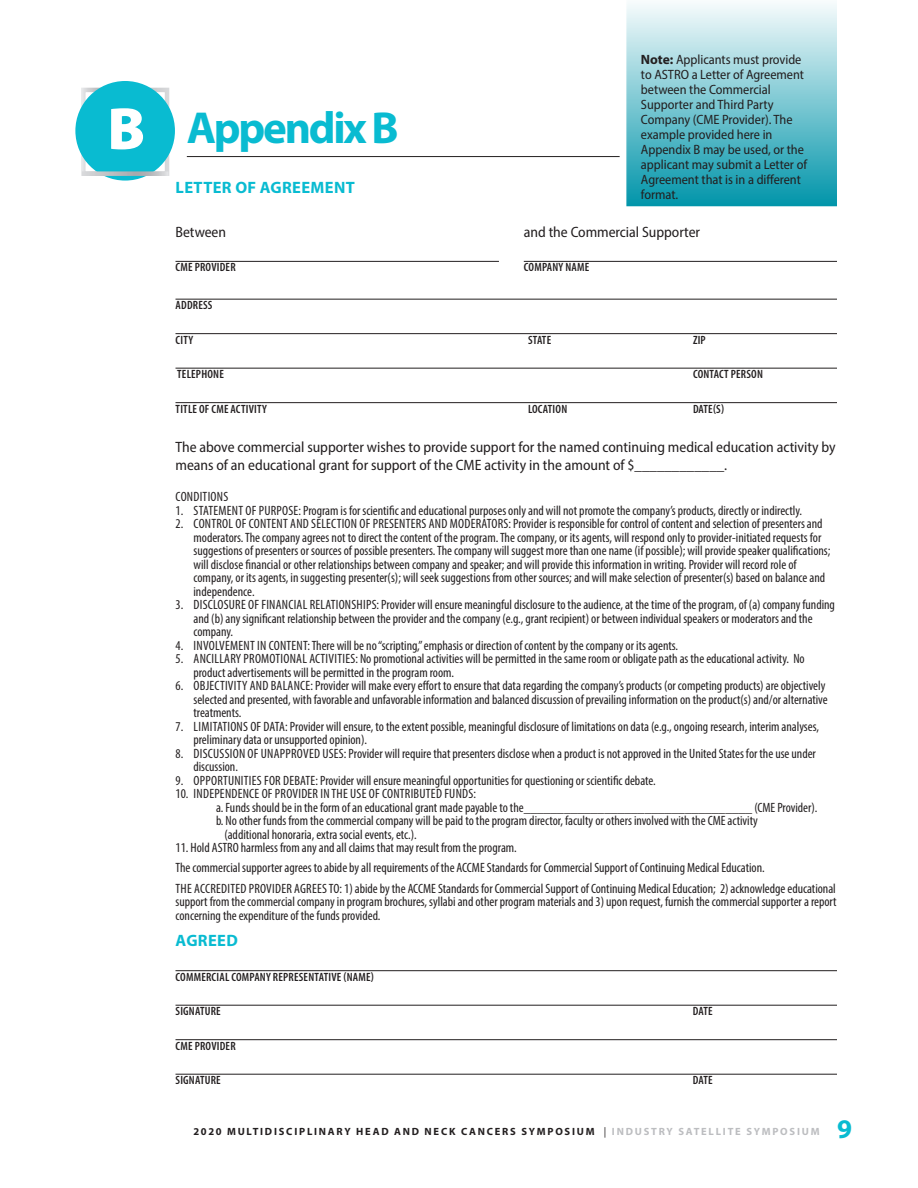
<style>
.page{position:relative;width:918px;height:1188px;background:#fff}
.page>*{position:absolute;margin:0;border:0;box-sizing:border-box;transform-origin:0 0}
.t1{font:900 60px "Myriad Pro";color:#fff}
.Large-Title{font:700 45px "Myriad Pro";letter-spacing:-.05em;color:#09bbd1}
.t2{font:700 27px "Myriad Pro";color:#09bbd1}
.form_all_caps{font:700 16.5px "Myriad Pro";letter-spacing:.02em;color:#09bbd1}
.form_text{font:700 16.5px "Myriad Pro";letter-spacing:.02em;color:#09bbd1}
.form_text-2{font:semi-condensed 15px/18px "Myriad Pro";color:#231f20}
.appendix_B_tiny_text{font:condensed 13.5px/13.5px "Myriad Pro";color:#231f20}
.side_note{font:semi-condensed 13.5px/15px "Myriad Pro";color:#231f20}
.appendix_B_tiny_text-2{font:condensed 13.5px "Myriad Pro";letter-spacing:.02em;color:#231f20}
.form_text_with_line{font:600 condensed 12px "Myriad Pro";letter-spacing:.02em;color:#231f20}
.t3{font:700 10.5px "Myriad Pro";letter-spacing:.17em;color:#231f20}
.s1{font-weight:700;font-stretch:normal}
.s2{font-weight:400}
.s3{color:#bcbdc0}
</style>
<div class="page">
<div style="left:81px;top:88px;width:88px;height:88px;border:4px solid #fff"></div>
<div style="left:75px;top:81px;width:100px;height:100px;background:#09bbd1;border-radius:50%"></div>
<svg style="left:82px;top:171px;width:86px;height:5px"></svg>
<hr style="left:187px;top:156px;width:433px;height:1px;background:#231f20">
<svg style="left:626px;top:4px;width:211px;height:202px;background:#7ac7d2"></svg>
<hr style="left:524px;top:261px;width:313px;height:1px;background:#231f20">
<hr style="left:176px;top:261px;width:323px;height:1px;background:#231f20">
<hr style="left:176px;top:299px;width:661px;height:1px;background:#231f20">
<hr style="left:176px;top:333px;width:661px;height:1px;background:#231f20">
<hr style="left:176px;top:368px;width:661px;height:1px;background:#231f20">
<hr style="left:176px;top:402px;width:661px;height:1px;background:#231f20">
<hr style="left:176px;top:970px;width:661px;height:1px;background:#231f20">
<hr style="left:176px;top:1005px;width:661px;height:1px;background:#231f20">
<hr style="left:176px;top:1039px;width:661px;height:1px;background:#231f20">
<hr style="left:176px;top:1074px;width:661px;height:1px;background:#231f20">
<p class="t1" style="left:107px;top:89px;width:39px">B</p>
<p class="Large-Title" style="left:187px;top:98px;width:213px">Appendix B</p>
<p class="form_all_caps" style="left:176px;top:176px;width:181px">LETTER OF AGREEMENT</p>
<p class="side_note" style="left:641px;top:51px;width:165px"><span class="s1">Note:</span> Applicants must provide to ASTRO a Letter of Agreement between the Commercial<br>Supporter and Third Party<br>Company (CME Provider). The example provided here in<br>Appendix B may be used, or the</p>
<p class="side_note" style="left:641px;top:156px;width:168px">applicant may submit a Letter of<br>Agreement that is in a different format.</p>
<p class="form_text-2" style="left:524px;top:223px;width:178px">and the Commercial Supporter</p>
<p class="form_text_with_line" style="left:524px;top:260px;width:67px">COMPANY NAME</p>
<p class="form_text-2" style="left:176px;top:223px;width:52px">Between</p>
<p class="form_text_with_line" style="left:176px;top:260px;width:62px">CME PROVIDER</p>
<p class="form_text_with_line" style="left:176px;top:298px;width:38px">ADDRESS</p>
<p class="form_text_with_line" style="left:176px;top:332px;width:19px">CITY</p>
<p class="form_text_with_line" style="left:528px;top:332px;width:25px">STATE</p>
<p class="form_text_with_line" style="left:693px;top:332px;width:14px">ZIP</p>
<p class="form_text_with_line" style="left:177px;top:367px;width:48px">TELEPHONE</p>
<p class="form_text_with_line" style="left:693px;top:367px;width:71px">CONTACT PERSON</p>
<p class="form_text_with_line" style="left:176px;top:401px;width:93px">TITLE OF CME ACTIVITY</p>
<p class="form_text_with_line" style="left:528px;top:401px;width:41px">LOCATION</p>
<p class="form_text_with_line" style="left:693px;top:401px;width:33px">DATE(S)</p>
<p class="form_text-2" style="left:176px;top:438px;width:662px">The above commercial supporter wishes to provide support for the named continuing medical education activity by means of an educational grant for support of the CME activity in the amount of $____________.</p>
<p class="appendix_B_tiny_text-2" style="left:176px;top:489px;width:54px">CONDITIONS</p>
<p class="appendix_B_tiny_text" style="left:176px;top:503px;width:628px">1. STATEMENT OF PURPOSE: Program is for scientific and educational purposes only and will not promote the company’s products, directly or indirectly.</p>
<p class="appendix_B_tiny_text" style="left:194px;top:517px;width:639px;text-indent:-18px">2. CONTROL OF CONTENT AND SELECTION OF PRESENTERS AND MODERATORS: Provider is responsible for control of content and selection of presenters and moderators. The company agrees not to direct the content of the program. The company, or its agents, will respond only to provider-initiated requests for suggestions of presenters or sources of possible presenters. The company will suggest more than one name (if possible); will provide speaker qualifications; will disclose financial or other relationships between company and speaker; and will provide this information in writing. Provider will record role of company, or its agents, in suggesting presenter(s); will seek suggestions from other sources; and will make selection of presenter(s) based on balance and independence.</p>
<p class="appendix_B_tiny_text" style="left:194px;top:598px;width:643px;text-indent:-18px">3. DISCLOSURE OF FINANCIAL RELATIONSHIPS: Provider will ensure meaningful disclosure to the audience, at the time of the program, of (a) company funding and (b) any significant relationship between the provider and the company (e.g., grant recipient) or between individual speakers or moderators and the company.</p>
<p class="appendix_B_tiny_text" style="left:176px;top:638px;width:504px">4. INVOLVEMENT IN CONTENT: There will be no “scripting,” emphasis or direction of content by the company or its agents.</p>
<p class="appendix_B_tiny_text" style="left:194px;top:652px;width:613px;text-indent:-18px">5. ANCILLARY PROMOTIONAL ACTIVITIES: No promotional activities will be permitted in the same room or obligate path as the educational activity. No product advertisements will be permitted in the program room.</p>
<p class="appendix_B_tiny_text" style="left:194px;top:679px;width:636px;text-indent:-18px">6. OBJECTIVITY AND BALANCE: Provider will make every effort to ensure that data regarding the company’s products (or competing products) are objectively selected and presented, with favorable and unfavorable information and balanced discussion of prevailing information on the product(s) and/or alternative treatments.</p>
<p class="appendix_B_tiny_text" style="left:194px;top:719px;width:627px;text-indent:-18px">7. LIMITATIONS OF DATA: Provider will ensure, to the extent possible, meaningful disclosure of limitations on data (e.g., ongoing research, interim analyses, preliminary data or unsupported opinion).</p>
<p class="appendix_B_tiny_text" style="left:194px;top:746px;width:624px;text-indent:-18px">8. DISCUSSION OF UNAPPROVED USES: Provider will require that presenters disclose when a product is not approved in the United States for the use under discussion.</p>
<p class="appendix_B_tiny_text" style="left:176px;top:773px;width:482px">9. OPPORTUNITIES FOR DEBATE: Provider will ensure meaningful opportunities for questioning or scientific debate.</p>
<p class="appendix_B_tiny_text-2" style="left:176px;top:786px;width:302px">10. INDEPENDENCE OF PROVIDER IN THE USE OF CONTRIBUTED FUNDS:</p>
<p class="appendix_B_tiny_text" style="left:216px;top:800px;width:603px">a. Funds should be in the form of an educational grant made payable to the__________________________________ (CME Provider).</p>
<p class="appendix_B_tiny_text" style="left:216px;top:814px;width:543px">b. No other funds from the commercial company will be paid to the program director, faculty or others involved with the CME activity</p>
<p class="appendix_B_tiny_text" style="left:224px;top:827px;width:194px">(additional honoraria, extra social events, etc.).</p>
<p class="appendix_B_tiny_text" style="left:176px;top:841px;width:343px">11. Hold ASTRO harmless from any and all claims that may result from the program.</p>
<p class="appendix_B_tiny_text" style="left:176px;top:861px;width:591px">The commercial supporter agrees to abide by all requirements of the ACCME Standards for Commercial Support of Continuing Medical Education.</p>
<p class="appendix_B_tiny_text" style="left:176px;top:881px;width:663px;text-align:justify">THE ACCREDITED PROVIDER AGREES TO: 1) abide by the ACCME Standards for Commercial Support of Continuing Medical Education; 2) acknowledge educational support from the commercial company in program brochures, syllabi and other program materials and 3) upon request, furnish the commercial supporter a report concerning the expenditure of the funds provided.</p>
<p class="form_text" style="left:176px;top:930px;width:64px">AGREED</p>
<p class="form_text_with_line" style="left:176px;top:969px;width:200px">COMMERCIAL COMPANY REPRESENTATIVE (NAME)</p>
<p class="form_text_with_line" style="left:176px;top:1004px;width:47px">SIGNATURE</p>
<p class="form_text_with_line" style="left:693px;top:1004px;width:21px">DATE</p>
<p class="form_text_with_line" style="left:176px;top:1038px;width:62px">CME PROVIDER</p>
<p class="form_text_with_line" style="left:176px;top:1073px;width:47px">SIGNATURE</p>
<p class="form_text_with_line" style="left:693px;top:1073px;width:21px">DATE</p>
<p class="t3" style="left:194px;top:1125px;width:628px">2020 MULTIDISCIPLINARY HEAD AND NECK CANCERS SYMPOSIUM <span class="s2">|</span> <span class="s3">INDUSTRY SATELLITE SYMPOSIUM</span></p>
<h3 class="t2" style="left:837px;top:1111px;width:16px">9</h3>
</div>
